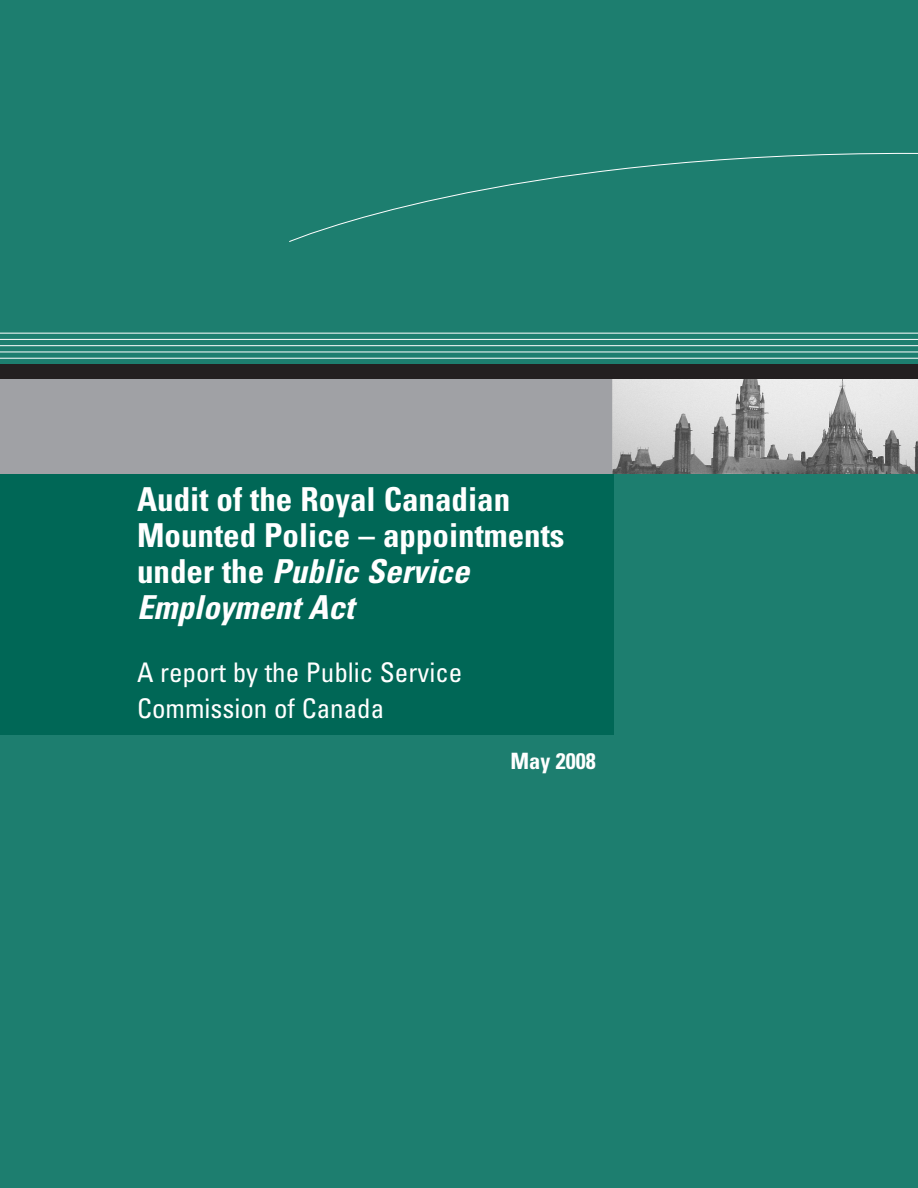
<style>
.page{position:relative;width:918px;height:1188px;background:#1d7e6f}
.page>*{position:absolute;margin:0;border:0;box-sizing:border-box;transform-origin:0 0}
.t1{font:700 condensed 33px/36px "Univers";color:#fff}
.t2{font:condensed 27px/36px "Univers";color:#fff}
.t3{font:700 condensed 22.5px "Univers";color:#fff}
.s1{font-style:italic}
</style>
<div class="page">
<div style="left:0;top:474px;width:614px;height:261px;background:#006756"></div>
<svg style="left:289px;top:152px;width:629px;height:90px"></svg>
<hr style="left:0;top:358px;width:918px;height:1px;background:#fff">
<hr style="left:0;top:351px;width:918px;height:1px;background:#fff">
<hr style="left:0;top:345px;width:918px;height:1px;background:#fff">
<hr style="left:0;top:339px;width:918px;height:1px;background:#fff">
<hr style="left:0;top:333px;width:918px;height:1px;background:#fff">
<div style="left:0;top:379px;width:613px;height:95px;background:#a0a1a5"></div>
<img style="left:613px;top:379px;width:305px;height:95px">
<div style="left:0;top:365px;width:918px;height:14px;background:#231f20"></div>
<p class="t1" style="left:137px;top:484px;width:429px">Audit of the Royal Canadian<br>Mounted Police – appointments u n d e r t h e <span class="s1">Public Service<br>EmploymentAct</span></p>
<p class="t2" style="left:137px;top:656px;width:327px">A report by the Public Service<br>Commission of Canada</p>
<p class="t3" style="left:510px;top:753px;width:87px">May 2008</p>
</div>
